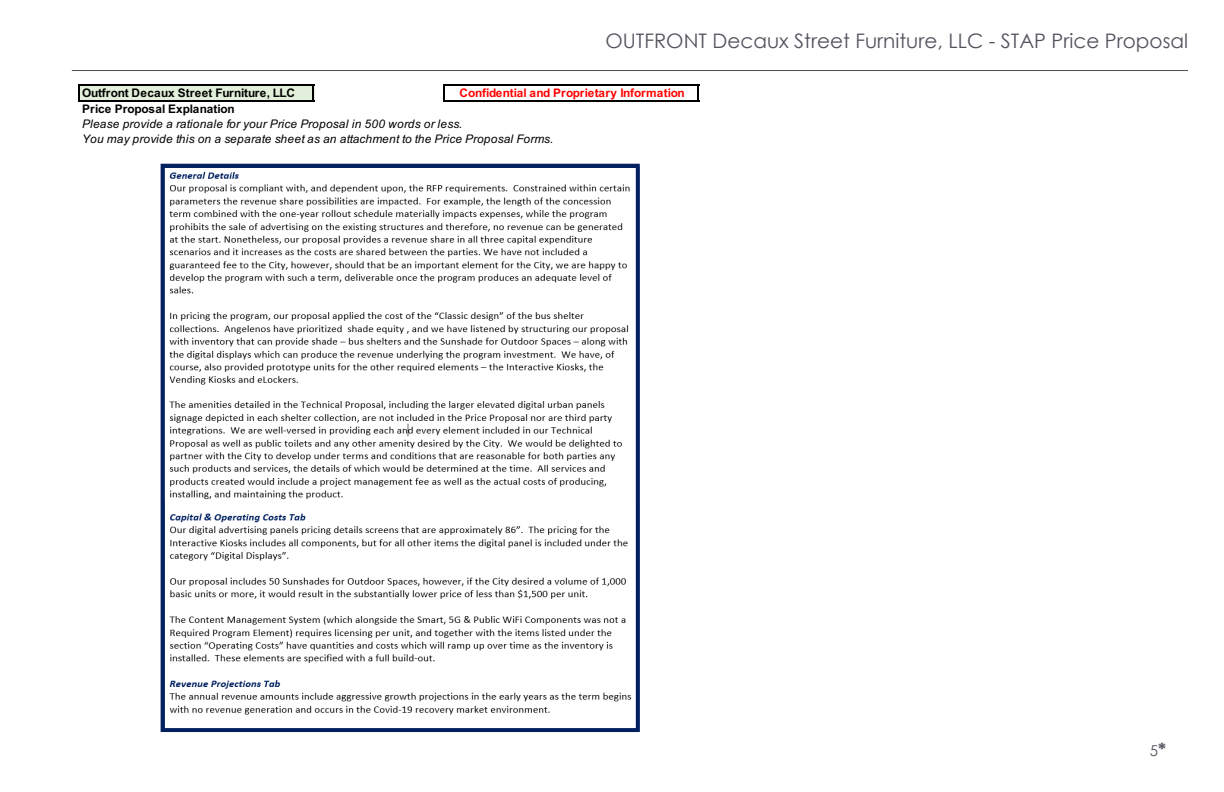
<style>
.page{position:relative;width:1224px;height:792px;background:#fff}
.page>*{position:absolute;margin:0;border:0;box-sizing:border-box;transform-origin:0 0}
.t1{font:20px "Century Gothic";color:#52525c}
.t2{font:15px "Century Gothic";color:#52525c}
.t3{font:italic 11.8px/14.8px "Arial";letter-spacing:.025em;color:#000}
.t4{font:700 11.8px "Arial";color:#f00}
.t5{font:700 11.8px "Arial";color:#000}
.s1{font-weight:700;font-style:normal}
.s2{font-weight:700;font-size:18px}
</style>
<div class="page">
<hr style="left:72px;top:70px;width:1116px;height:1px;background:#52525c">
<div style="left:80px;top:86px;width:234px;height:16px;background:#e2efda"></div>
<hr style="left:80px;top:84px;width:234px;height:2px;background:#000">
<hr style="left:80px;top:100px;width:234px;height:2px;background:#000">
<svg style="left:78px;top:84px;width:2px;height:18px"></svg>
<svg style="left:312px;top:86px;width:2px;height:14px"></svg>
<svg style="left:443px;top:84px;width:2px;height:18px"></svg>
<svg style="left:697px;top:86px;width:2px;height:14px"></svg>
<hr style="left:445px;top:84px;width:254px;height:2px;background:#000">
<hr style="left:445px;top:100px;width:254px;height:2px;background:#000">
<img style="left:160px;top:163px;width:480px;height:338px">
<img style="left:160px;top:501px;width:472px;height:231px">
<div style="left:626px;top:570px;width:10px;height:23px;background:#fff"></div>
<div style="left:161px;top:164px;width:479px;height:568px;border:4px solid #002060"></div>
<h1 class="t1" style="left:605px;top:27px;width:584px">OUTFRONT Decaux Street Furniture, LLC - STAP Price Proposal</h1>
<p class="t5" style="left:82px;top:85px;width:214px">Outfront Decaux Street Furniture, LLC</p>
<p class="t4" style="left:459px;top:85px;width:227px">Confidential and Proprietary Information</p>
<p class="t3" style="left:82px;top:102px;width:473px"><span class="s1">Price Proposal Explanation<br></span>Please provide a rationale for your Price Proposal in 500 words or less.<br>You may provide this on a separate sheet as an attachment to the Price Proposal Forms.</p>
<p class="t2" style="left:1150px;top:740px;width:18px">5<span class="s2">*</span></p>
</div>
